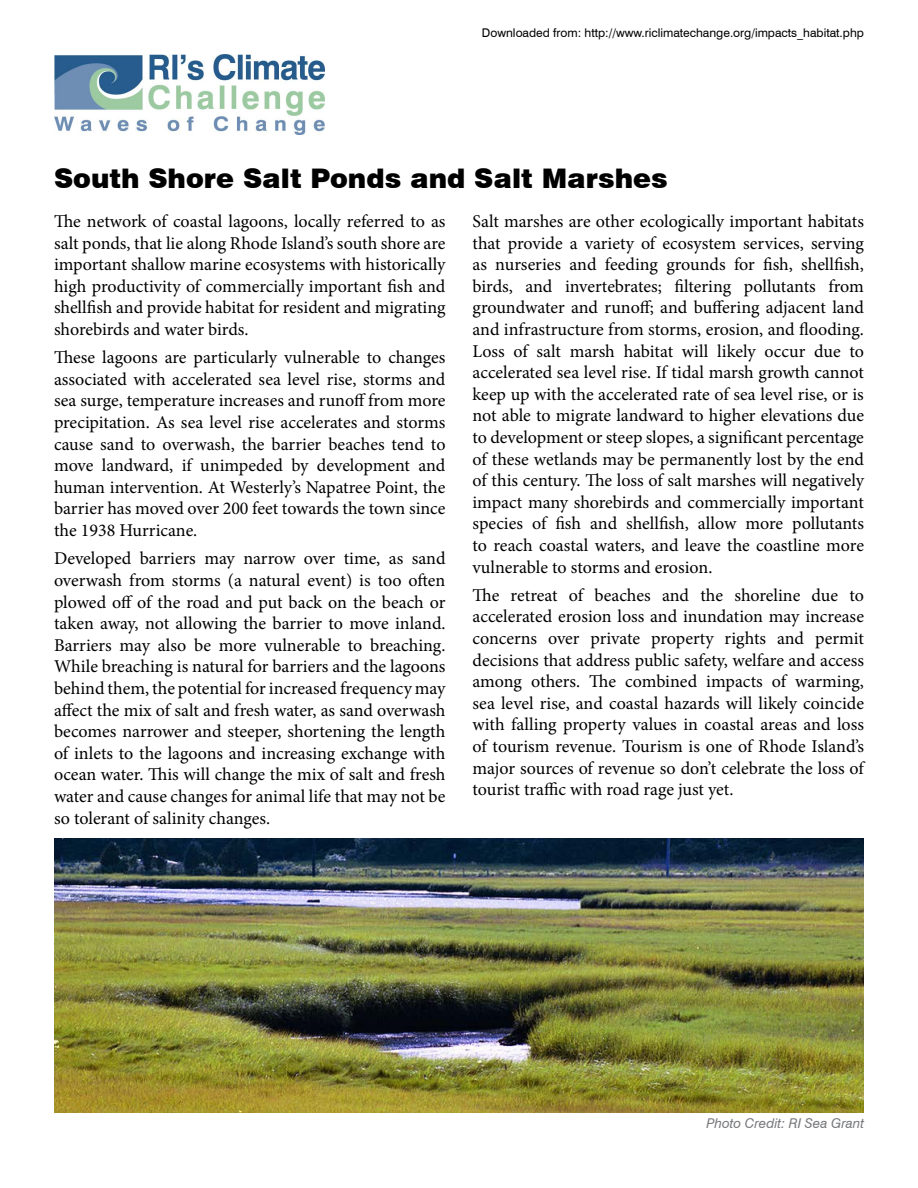
<style>
.page{position:relative;width:918px;height:1188px;background:#fff}
.page>*{position:absolute;margin:0;border:0;box-sizing:border-box;transform-origin:0 0}
.t1{font:900 27px "Swiss 721 BT";color:#000}
.t2{font:18px/21.6px "Minion Pro";letter-spacing:-.005em;color:#000;text-align:justify}
.t3{font:italic 13.5px "Swiss 721 BT";color:#797a7d}
.t4{font:12px "Swiss 721 BT";color:#000}
</style>
<div class="page">
<img style="left:54px;top:54px;width:270px;height:81px">
<img style="left:54px;top:838px;width:810px;height:275px">
<p class="t4" style="left:482px;top:25px;width:384px">Downloaded from: http://www.riclimatechange.org/impacts_habitat.php</p>
<h1 class="t1" style="left:54px;top:162px;width:615px">South Shore Salt Ponds and Salt Marshes</h1>
<p class="t2" style="left:54px;top:210px;width:393px">The network of coastal lagoons, locally referred to as salt ponds, that lie along Rhode Island’s south shore are important shallow marine ecosystems with historically high productivity of commercially important fish and shellfish and provide habitat for resident and migrating shorebirds and water birds.</p>
<p class="t2" style="left:54px;top:347px;width:393px">These lagoons are particularly vulnerable to changes associated with accelerated sea level rise, storms and sea surge, temperature increases and runoff from more precipitation. As sea level rise accelerates and storms cause sand to overwash, the barrier beaches tend to move landward, if unimpeded by development and human intervention. At Westerly’s Napatree Point, the barrier has moved over 200 feet towards the town since the 1938 Hurricane.</p>
<p class="t2" style="left:54px;top:548px;width:393px">Developed barriers may narrow over time, as sand overwash from storms (a natural event) is too often plowed off of the road and put back on the beach or taken away, not allowing the barrier to move inland.<br>Barriers may also be more vulnerable to breaching.<br>While breaching is natural for barriers and the lagoons behind them, the potential for increased frequency may affect the mix of salt and fresh water, as sand overwash becomes narrower and steeper, shortening the length of inlets to the lagoons and increasing exchange with ocean water. This will change the mix of salt and fresh water and cause changes for animal life that may not be so tolerant of salinity changes.</p>
<p class="t2" style="left:472px;top:210px;width:393px">Salt marshes are other ecologically important habitats that provide a variety of ecosystem services, serving as nurseries and feeding grounds for fish, shellfish, birds, and invertebrates; filtering pollutants from groundwater and runoff; and buffering adjacent land and infrastructure from storms, erosion, and flooding.<br>Loss of salt marsh habitat will likely occur due to accelerated sea level rise. If tidal marsh growth cannot keep up with the accelerated rate of sea level rise, or is not able to migrate landward to higher elevations due to development or steep slopes, a significant percentage of these wetlands may be permanently lost by the end of this century. The loss of salt marshes will negatively impact many shorebirds and commercially important species of fish and shellfish, allow more pollutants to reach coastal waters, and leave the coastline more vulnerable to storms and erosion.</p>
<p class="t2" style="left:472px;top:584px;width:393px">The retreat of beaches and the shoreline due to accelerated erosion loss and inundation may increase concerns over private property rights and permit decisions that address public safety, welfare and access among others. The combined impacts of warming, sea level rise, and coastal hazards will likely coincide with falling property values in coastal areas and loss of tourism revenue. Tourism is one of Rhode Island’s major sources of revenue so don’t celebrate the loss of tourist traffic with road rage just yet.</p>
<p class="t3" style="left:706px;top:1115px;width:159px">Photo Credit: RI Sea Grant</p>
</div>
